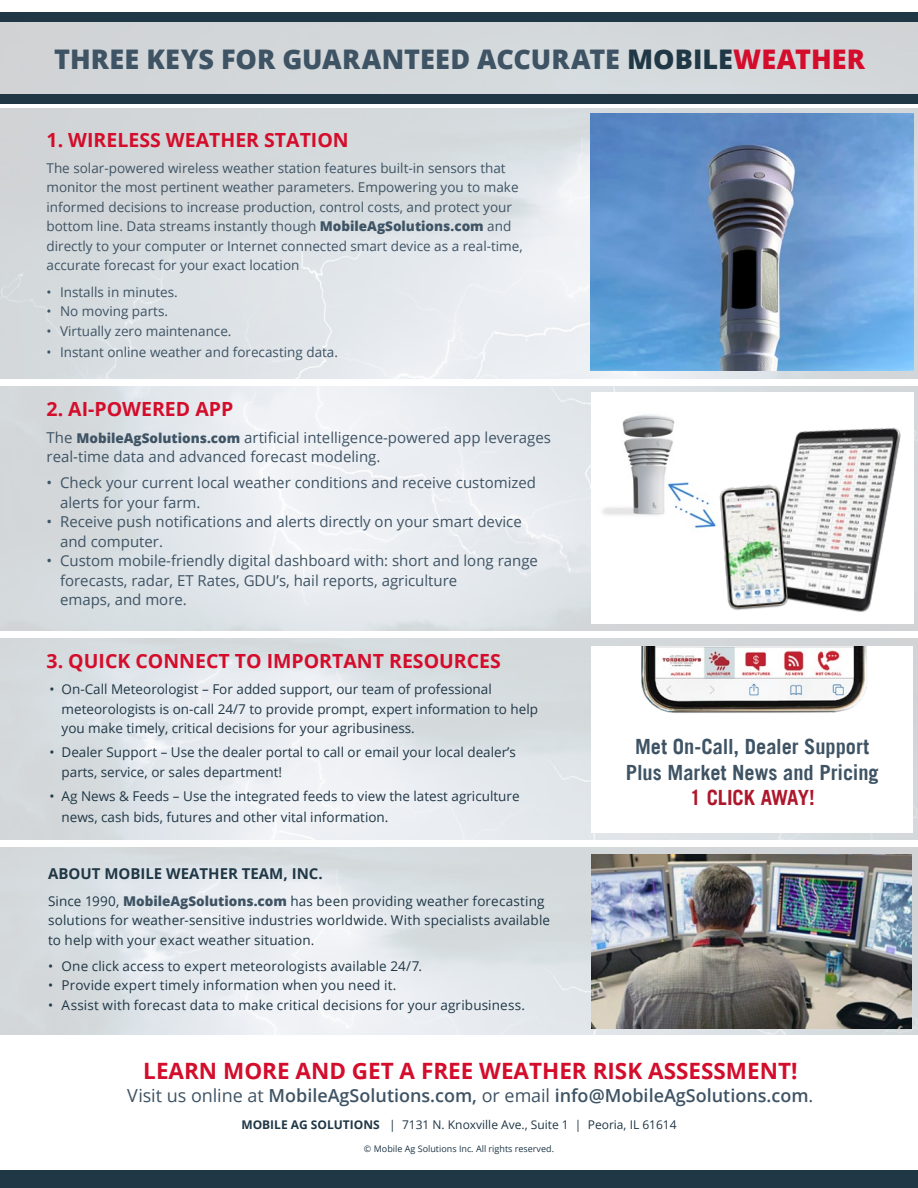
<style>
.page{position:relative;width:918px;height:1188px;background:#fff}
.page>*{position:absolute;margin:0;border:0;box-sizing:border-box;transform-origin:0 0}
.t1{font:800 27px "Open Sans";color:#3e5364}
.t2{font:700 22.5px "Open Sans";color:#d30d2b}
.t3{font:700 21px/25.5px "Trade Gothic LT Std";color:#3e5364;text-align:center}
.t4{font:700 21px "Trade Gothic LT Std";letter-spacing:-.005em;color:#ae172b}
.t5{font:700 19.5px "Open Sans";color:#d30d2b}
.t6{font:600 18px "Open Sans";color:#3e5364}
.t7{font:15px/19.5px "Open Sans";color:#3e5364}
.t8{font:700 15px "Open Sans";color:#203746}
.t9{font:13.5px/19.5px "Open Sans";color:#203746}
.t10{font:13.5px/19.5px "Open Sans";color:#3e5364}
.t11{font:12px "Open Sans";color:#203746}
.t12{font:9px "Open Sans";color:#203746}
.s1{color:#203746}
.s2{color:#d30d2b}
.s3{font-weight:800}
.s4{font-weight:800;font-size:13.5px}
.s5{font-weight:800;color:#3e5364}
.s6{font-weight:400}
.s7{font-weight:700}
</style>
<div class="page">
<img style="left:1px;top:848px;width:917px;height:187px">
<img style="left:1px;top:109px;width:917px;height:270px">
<img style="left:591px;top:113px;width:323px;height:258px">
<div style="left:0;top:1171px;width:918px;height:17px;background:#203746"></div>
<div style="left:0;top:17px;width:918px;height:84px;background:#d3d7da"></div>
<div style="left:1px;top:12px;width:917px;height:10px;background:#203746"></div>
<div style="left:1px;top:94px;width:917px;height:10px;background:#203746"></div>
<img style="left:592px;top:854px;width:319px;height:175px">
<img style="left:602px;top:414px;width:116px;height:115px">
<img style="left:744px;top:428px;width:167px;height:202px">
<img style="left:719px;top:484px;width:72px;height:129px">
<img style="left:641px;top:647px;width:226px;height:66px">
<h1 class="t1" style="left:54px;top:39px;width:813px">THREE KEYS FOR GUARANTEED ACCURATE <span class="s1">MOBILE</span><span class="s2">WEATHER</span></h1>
<h3 class="t5" style="left:47px;top:126px;width:304px">1. WIRELESS WEATHER STATION</h3>
<p class="t10" style="left:47px;top:158px;width:478px">The solar-powered wireless weather station features built-in sensors that monitor the most pertinent weather parameters. Empowering you to make informed decisions to increase production, control costs, and protect your bottom line. Data streams instantly though <span class="s3">MobileAgSolutions.com</span> and directly to your computer or Internet connected smart device as a real-time, accurate forecast for your exact location</p>
<p class="t10" style="left:47px;top:282px;width:133px">• Installs in minutes.</p>
<p class="t10" style="left:47px;top:301px;width:123px">• No moving parts.</p>
<p class="t10" style="left:47px;top:321px;width:187px">• Virtually zero maintenance.</p>
<p class="t10" style="left:47px;top:342px;width:293px">• Instant online weather and forecasting data.</p>
<h3 class="t5" style="left:47px;top:395px;width:188px">2. AI-POWERED APP</h3>
<p class="t7" style="left:47px;top:427px;width:506px">The <span class="s4">MobileAgSolutions.com</span> artificial intelligence-powered app leverages real-time data and advanced forecast modeling.</p>
<p class="t7" style="left:60px;top:473px;width:478px;text-indent:-14px">• Check your current local weather conditions and receive customized alerts for your farm.</p>
<p class="t7" style="left:60px;top:512px;width:463px;text-indent:-14px">• Receive push notifications and alerts directly on your smart device and computer.</p>
<p class="t7" style="left:60px;top:551px;width:479px;text-indent:-14px">• Custom mobile-friendly digital dashboard with: short and long range forecasts, radar, ET Rates, GDU’s, hail reports, agriculture<br>emaps, and more.</p>
<h3 class="t5" style="left:47px;top:647px;width:456px">3. QUICK CONNECT TO IMPORTANT RESOURCES</h3>
<p class="t9" style="left:62px;top:679px;width:478px;text-indent:-12px">• On-Call Meteorologist – For added support, our team of professional meteorologists is on-call 24/7 to provide prompt, expert information to help you make timely, critical decisions for your agribusiness.</p>
<p class="t9" style="left:62px;top:742px;width:456px;text-indent:-12px">• Dealer Support – Use the dealer portal to call or email your local dealer’s parts, service, or sales department!</p>
<p class="t9" style="left:62px;top:785px;width:460px;line-height:21px;text-indent:-12px">• Ag News &amp; Feeds – Use the integrated feeds to view the latest agriculture news, cash bids, futures and other vital information.</p>
<p class="t8" style="left:48px;top:863px;width:276px">ABOUT MOBILE WEATHER TEAM, INC.</p>
<p class="t9" style="left:48px;top:891px;width:504px">Since 1990, <span class="s5">MobileAgSolutions.com</span> has been providing weather forecasting solutions for weather-sensitive industries worldwide. With specialists available to help with your exact weather situation.</p>
<p class="t9" style="left:48px;top:956px;width:376px">• One click access to expert meteorologists available 24/7.</p>
<p class="t9" style="left:48px;top:975px;width:350px">• Provide expert timely information when you need it.</p>
<p class="t9" style="left:48px;top:995px;width:479px">• Assist with forecast data to make critical decisions for your agribusiness.</p>
<h3 class="t3" style="left:626px;top:734px;width:254px">Met On-Call, Dealer Support<br>Plus Market News and Pricing</h3>
<h3 class="t4" style="left:690px;top:785px;width:127px">1 CLICK AWAY!</h3>
<h2 class="t2" style="left:143px;top:1055px;width:656px">LEARN MORE AND GET A FREE WEATHER RISK ASSESSMENT!</h2>
<h3 class="t6" style="left:127px;top:1083px;width:688px"><span class="s6">Visit us online at</span> MobileAgSolutions.com, <span class="s6">or email</span> info@MobileAgSolutions.com<span class="s6">.</span></h3>
<p class="t11" style="left:241px;top:1116px;width:437px"><span class="s7">MOBILE AG SOLUTIONS</span> | 7131 N. Knoxville Ave., Suite 1 | Peoria, IL 61614</p>
<p class="t12" style="left:364px;top:1143px;width:192px">© Mobile Ag Solutions Inc. All rights reserved.</p>
</div>
